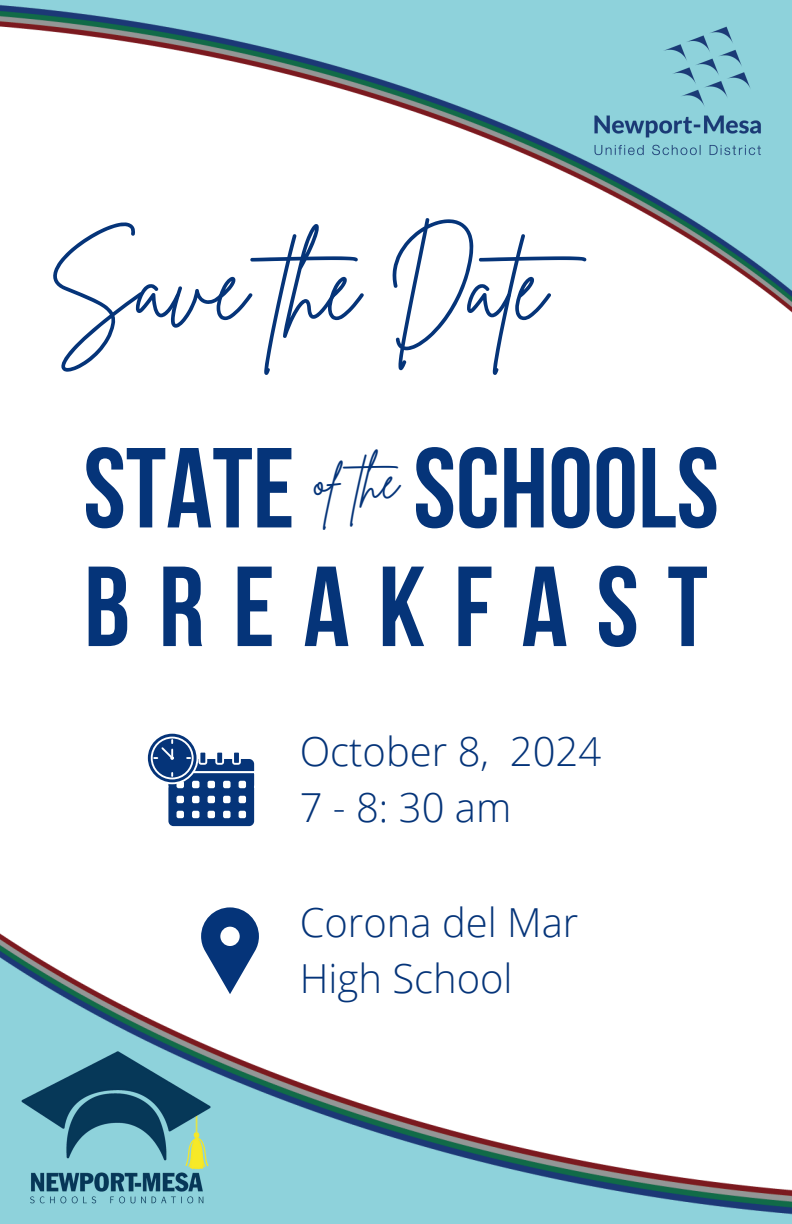
<style>
.page{position:relative;width:792px;height:1224px;background:#fff}
.page>*{position:absolute;margin:0;border:0;box-sizing:border-box;transform-origin:0 0}
.t1{font:700 113.6px "Bebas Neue";letter-spacing:.25em;color:#053479}
.t2{font:700 113.6px "Bebas Neue";color:#053479}
.t3{font:700 113.4px "Bebas Neue";color:#053479}
.t4{font:95.8px "Brittany Signature";color:#053479}
.t5{font:49.2px "Brittany Signature";color:#053479}
.t6{font:300 40px/55.6px "Open Sans";color:#053479}
</style>
<div class="page">
<img style="left:0;top:0;width:792px;height:313px">
<img style="left:0;top:933px;width:792px;height:291px">
<svg style="left:147px;top:733px;width:108px;height:94px"></svg>
<svg style="left:201px;top:907px;width:58px;height:87px"></svg>
<img style="left:585px;top:17px;width:192px;height:153px">
<img style="left:13px;top:1039px;width:207px;height:173px">
<p class="t4" style="left:48px;top:224px;width:566px">Save the Date</p>
<p class="t3" style="left:83px;top:442px;width:213px">STATE</p>
<h2 class="t2" style="left:413px;top:442px;width:307px">SCHOOLS</h2>
<p class="t5" style="left:314px;top:449px;width:99px">of the</p>
<p class="t1" style="left:84px;top:561px;width:625px">BREAKFAST</p>
<p class="t6" style="left:300px;top:723px;width:303px">October 8, 2024</p>
<h3 class="t6" style="left:300px;top:779px;width:213px">7-8:30am</h3>
<h1 class="t6" style="left:300px;top:894px;width:280px">Corona del Mar<br>High School</h1>
</div>
